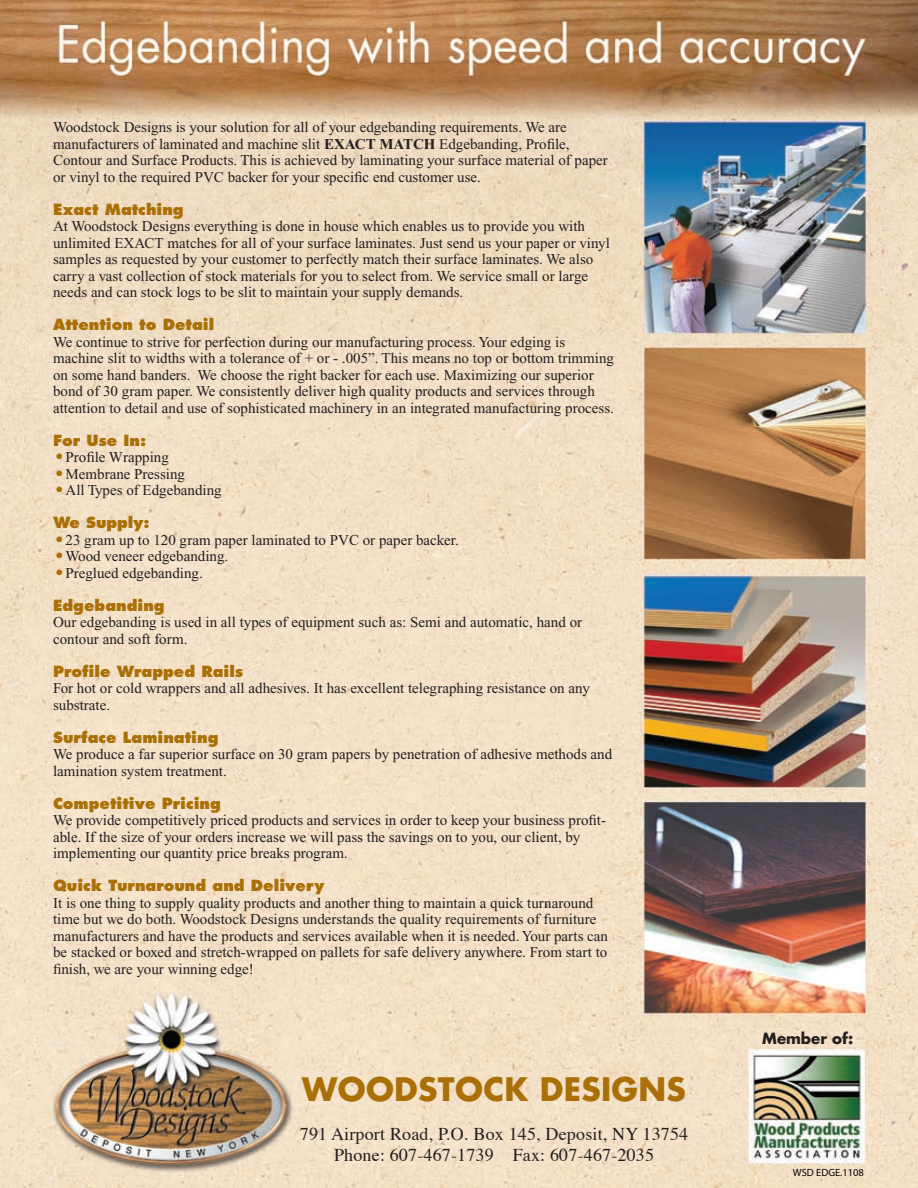
<style>
.page{position:relative;width:918px;height:1188px;background:#fff}
.page>*{position:absolute;margin:0;border:0;box-sizing:border-box;transform-origin:0 0}
.t1{font:700 31.5px "Futura";letter-spacing:.01em;color:#aa7007}
.t2{font:18px/21.6px "Times";letter-spacing:.01em;color:#231f20;text-align:center}
.t3{font:15px/16.5px "Times New Roman";color:#231f20}
.t4{font:800 15px "Futura";color:#aa7007}
.t5{font:700 15px "Futura";color:#231f20}
.t6{font:10.5px "Myriad Pro";color:#040503}
.s1{font-weight:700}
.s2{font-family:"Futura";font-weight:800;color:#aa7007}
</style>
<div class="page">
<img style="left:0;top:0;width:918px;height:1188px">
<p class="t3" style="left:53px;top:119px;width:556px">Woodstock Designs is your solution for all of your edgebanding requirements. We are manufacturers of laminated and machine slit <span class="s1">EXACT MATCH</span> Edgebanding, Profile, Contour and Surface Products. This is achieved by laminating your surface material of paper or vinyl to the required PVC backer for your specific end customer use.</p>
<p class="t4" style="left:53px;top:200px;width:132px">Exact Matching</p>
<p class="t3" style="left:53px;top:218px;width:558px">At Woodstock Designs everything is done in house which enables us to provide you with unlimited EXACT matches for all of your surface laminates. Just send us your paper or vinyl samples as requested by your customer to perfectly match their surface laminates. We also carry a vast collection of stock materials for you to select from. We service small or large needs and can stock logs to be slit to maintain your supply demands.</p>
<p class="t4" style="left:53px;top:315px;width:163px">Attention to Detail</p>
<p class="t3" style="left:53px;top:334px;width:563px">We continue to strive for perfection during our manufacturing process. Your edging is machine slit to widths with a tolerance of + or - .005”. This means no top or bottom trimming on some hand banders. We choose the right backer for each use. Maximizing our superior bond of 30 gram paper. We consistently deliver high quality products and services through attention to detail and use of sophisticated machinery in an integrated manufacturing process.</p>
<p class="t4" style="left:53px;top:431px;width:95px">For Use In:</p>
<p class="t3" style="left:53px;top:449px;width:117px"><span class="s2">•</span>Profile Wrapping</p>
<p class="t3" style="left:53px;top:466px;width:134px"><span class="s2">•</span>Membrane Pressing</p>
<p class="t3" style="left:53px;top:482px;width:170px"><span class="s2">•</span>All Types of Edgebanding</p>
<p class="t4" style="left:53px;top:513px;width:98px">We Supply:</p>
<p class="t3" style="left:53px;top:532px;width:407px"><span class="s2">•</span>23 gram up to 120 gram paper laminated to PVC or paper backer.</p>
<p class="t3" style="left:53px;top:548px;width:177px"><span class="s2">•</span>Wood veneer edgebanding.</p>
<p class="t3" style="left:53px;top:565px;width:151px"><span class="s2">•</span>Preglued edgebanding.</p>
<p class="t4" style="left:53px;top:596px;width:113px">Edgebanding</p>
<p class="t3" style="left:53px;top:614px;width:531px">Our edgebanding is used in all types of equipment such as: Semi and automatic, hand or contour and soft form.</p>
<p class="t4" style="left:53px;top:662px;width:191px">Profile Wrapped Rails</p>
<p class="t3" style="left:53px;top:680px;width:538px">For hot or cold wrappers and all adhesives. It has excellent telegraphing resistance on any substrate.</p>
<p class="t4" style="left:53px;top:728px;width:167px">Surface Laminating</p>
<p class="t3" style="left:53px;top:746px;width:561px">We produce a far superior surface on 30 gram papers by penetration of adhesive methods and lamination system treatment.</p>
<p class="t4" style="left:53px;top:794px;width:169px">Competitive Pricing</p>
<p class="t3" style="left:53px;top:812px;width:554px">We provide competitively priced products and services in order to keep your business profit&shy;able. If the size of your orders increase we will pass the savings on to you, our client, by implementing our quantity price breaks program.</p>
<p class="t4" style="left:53px;top:876px;width:273px">Quick Turnaround and Delivery</p>
<p class="t3" style="left:53px;top:895px;width:557px">It is one thing to supply quality products and another thing to maintain a quick turnaround time but we do both. Woodstock Designs understands the quality requirements of furniture manufacturers and have the products and services available when it is needed. Your parts can be stacked or boxed and stretch-wrapped on pallets for safe delivery anywhere. From start to finish, we are your winning edge!</p>
<h1 class="t1" style="left:302px;top:1068px;width:385px">WOODSTOCK DESIGNS</h1>
<p class="t2" style="left:300px;top:1124px;width:390px">791 Airport Road, P.O. Box 145, Deposit, NY 13754<br>Phone: 607-467-1739 Fax: 607-467-2035</p>
<p class="t5" style="left:762px;top:1028px;width:92px">Member of:</p>
<p class="t6" style="left:793px;top:1166px;width:73px">WSD EDGE.1108</p>
</div>
